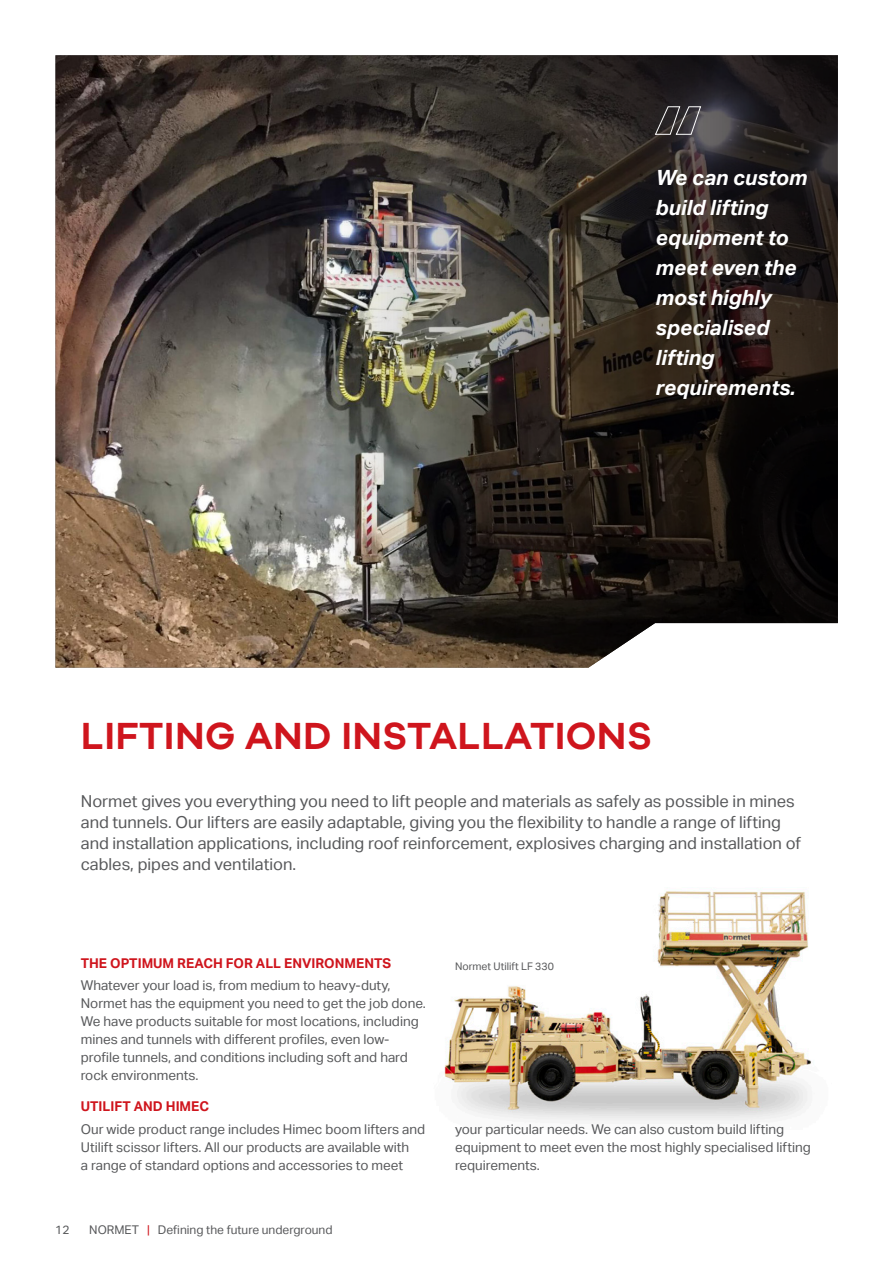
<style>
.page{position:relative;width:893px;height:1263px;background:#fff}
.page>*{position:absolute;margin:0;border:0;box-sizing:border-box;transform-origin:0 0}
.Process_name_26_30{font:600 39px "Galano Grotesque";letter-spacing:.01em;color:#cf151d}
.Process_caption_14_2{font:italic 700 21px/30px "Aktiv Grotesk";color:#fff}
.Intro_text_Regular_1{font:16.5px/21px "Aktiv Grotesk";color:#57585a}
.Subheader_9_12_Bold{font:13.5px/18px "Aktiv Grotesk";color:#57585a}
.Subheader_9_12_Bold-2{font:700 13.5px "Aktiv Grotesk";color:#cf151d}
.t1{font:12px "Aktiv Grotesk";color:#57585a}
.Body_text_9_12_Regul{font:10.5px "Aktiv Grotesk";color:#57585a}
.s1{color:#cf151d}
</style>
<div class="page">
<img style="left:55px;top:55px;width:783px;height:613px">
<img style="left:444px;top:891px;width:367px;height:230px">
<svg style="left:654px;top:106px;width:48px;height:29px"></svg>
<p class="Process_caption_14_2" style="left:656px;top:163px;width:153px">We can custom build lifting equipment to meet even the most highly specialised lifting requirements.</p>
<p class="Process_name_26_30" style="left:81px;top:712px;width:572px">LIFTING AND INSTALLATIONS</p>
<p class="Intro_text_Regular_1" style="left:81px;top:791px;width:722px">Normet gives you everything you need to lift people and materials as safely as possible in mines and tunnels. Our lifters are easily adaptable, giving you the flexibility to handle a range of lifting and installation applications, including roof reinforcement, explosives charging and installation of cables, pipes and ventilation.</p>
<p class="Subheader_9_12_Bold-2" style="left:81px;top:955px;width:312px">THE OPTIMUM REACH FOR ALL ENVIRONMENTS</p>
<p class="Subheader_9_12_Bold" style="left:81px;top:976px;width:346px">Whatever your load is, from medium to heavy-duty, Normet has the equipment you need to get the job done.<br>We have products suitable for most locations, including mines and tunnels with different profiles, even low&shy;profile tunnels, and conditions including soft and hard rock environments.</p>
<p class="Subheader_9_12_Bold-2" style="left:81px;top:1098px;width:130px">UTILIFT AND HIMEC</p>
<p class="Subheader_9_12_Bold" style="left:81px;top:1120px;width:346px">Our wide product range includes Himec boom lifters and<br>Utilift scissor lifters. All our products are available with<br>a range of standard options and accessories to meet</p>
<p class="t1" style="left:55px;top:1223px;width:16px">12</p>
<p class="t1" style="left:89px;top:1223px;width:245px">NORMET <span class="s1">|</span> Defining the future underground</p>
<p class="Body_text_9_12_Regul" style="left:455px;top:960px;width:100px">Normet Utilift LF 330</p>
<p class="Subheader_9_12_Bold" style="left:455px;top:1120px;width:357px">your particular needs. We can also custom build lifting equipment to meet even the most highly specialised lifting requirements.</p>
</div>
